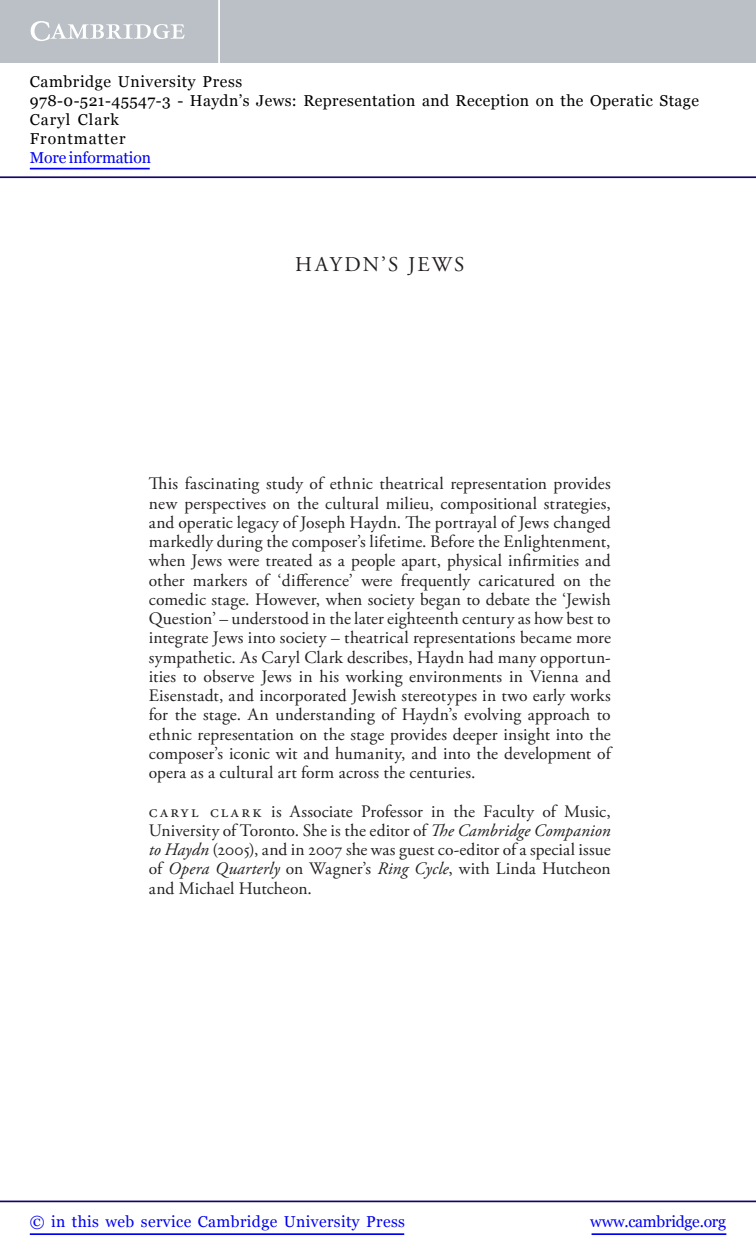
<style>
.page{position:relative;width:756px;height:1260px;background:#fff}
.page>*{position:absolute;margin:0;border:0;box-sizing:border-box;transform-origin:0 0}
.t1{font:21px "Adobe Garamond Pro";letter-spacing:.1em;color:#231f20}
.t2{font:17.5px/19.2px "Adobe Garamond Pro";letter-spacing:.005em;color:#231f20;text-align:justify}
.t3{font:15.75px/18.9px "Georgia";letter-spacing:.025em;color:#000}
.t4{font:15.75px "Georgia";letter-spacing:.025em;color:#0000f1}
.t5{font:15.75px "Georgia";letter-spacing:-.015em;color:#0000f1}
.t6{font:15.75px "Georgia";letter-spacing:-.01em;color:#0000f1}
.s1{font-style:italic}
</style>
<div class="page">
<div style="left:0;top:0;width:756px;height:63px;background:#bac0c6"></div>
<svg style="left:31px;top:21px;width:154px;height:20px"></svg>
<hr style="left:218px;top:0;width:2px;height:63px;background:#fff">
<hr style="left:0;top:176px;width:756px;height:2px;background:#150666">
<hr style="left:0;top:1201px;width:756px;height:1px;background:#150666">
<hr style="left:592px;top:1233px;width:134px;height:2px;background:#0000f1">
<hr style="left:30px;top:1233px;width:374px;height:2px;background:#0000f1">
<hr style="left:30px;top:168px;width:120px;height:1px;background:#0000f1">
<p class="t3" style="left:30px;top:72px;width:671px">Cambridge University Press<br>978-0-521-45547-3 - Haydn’s Jews: Representation and Reception on the Operatic Stage Caryl Clark<br>Frontmatter</p>
<p class="t6" style="left:30px;top:148px;width:123px">More information</p>
<p class="t1" style="left:295px;top:255px;width:171px">HAYDN’S JEWS</p>
<p class="t2" style="left:149px;top:475px;width:464px">This fascinating study of ethnic theatrical representation provides new perspectives on the cultural milieu, compositional strategies, and operatic legacy of Joseph Haydn. The portrayal of Jews changed markedly during the composer’s lifetime. Before the Enlightenment, when Jews were treated as a people apart, physical infirmities and other markers of ‘difference’ were frequently caricatured on the comedic stage. However, when society began to debate the ‘Jewish Question’ – understood in the later eighteenth century as how best to integrate Jews into society – theatrical representations became more sympathetic. As Caryl Clark describes, Haydn had many opportun&shy;ities to observe Jews in his working environments in Vienna and Eisenstadt, and incorporated Jewish stereotypes in two early works for the stage. An understanding of Haydn’s evolving approach to ethnic representation on the stage provides deeper insight into the composer’s iconic wit and humanity, and into the development of opera as a cultural art form across the centuries.</p>
<p class="t2" style="left:149px;top:803px;width:463px">c a ry l cl a r k is Associate Professor in the Faculty of Music, University of Toronto. She is the editor of <span class="s1">The Cambridge Companion to Haydn</span> (2005), and in 2007 she was guest co-editor of a special issue of <span class="s1">Opera Quarterly</span> on Wagner’s <span class="s1">Ring Cycle</span>, with Linda Hutcheon and Michael Hutcheon.</p>
<p class="t4" style="left:30px;top:1213px;width:377px">© in this web service Cambridge University Press</p>
<p class="t5" style="left:590px;top:1213px;width:137px">www.cambridge.org</p>
</div>
